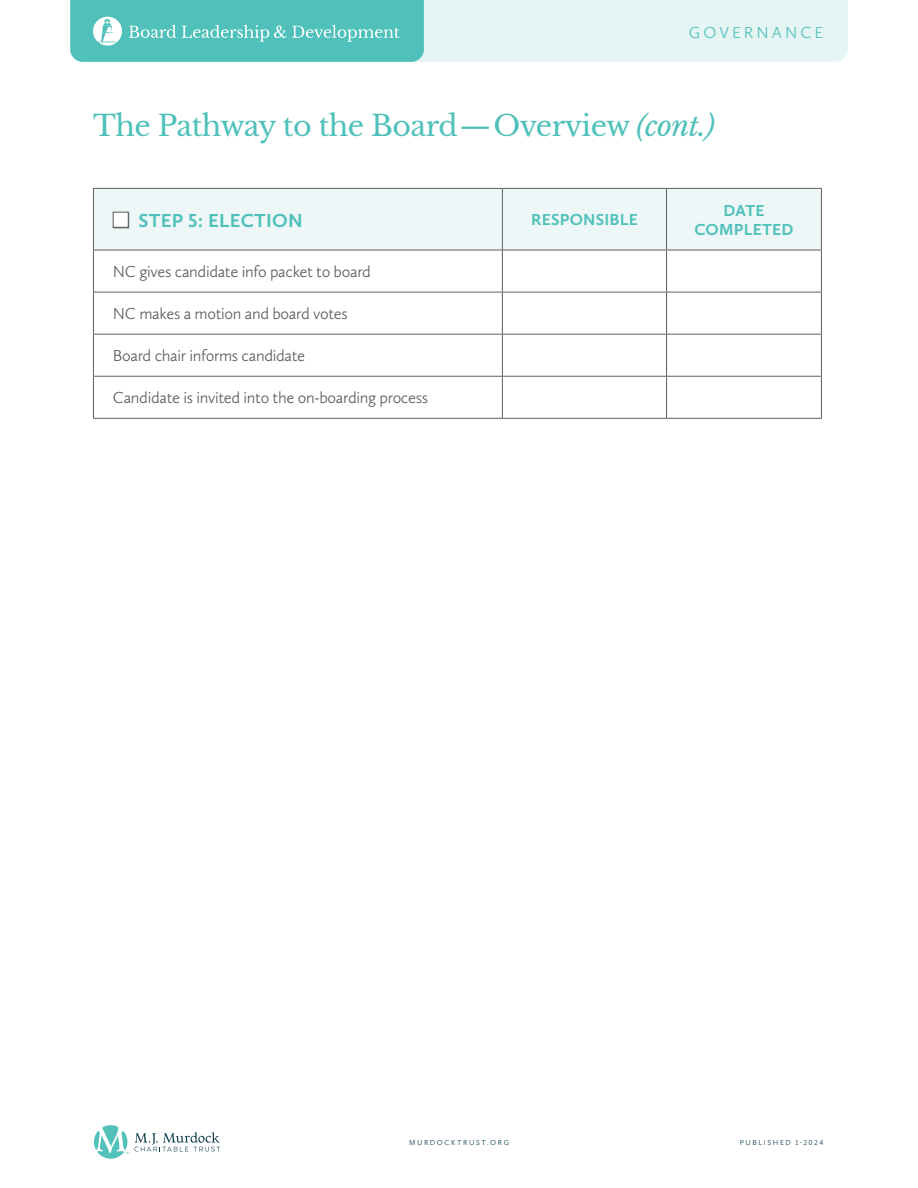
<style>
.page{position:relative;width:918px;height:1188px;background:#fff}
.page>*{position:absolute;margin:0;border:0;box-sizing:border-box;transform-origin:0 0}
.t1{font:28.5px "Libre Baskerville";letter-spacing:-.02em;color:#4fc1ba}
.t2{font:700 19.5px "Calluna Sans";letter-spacing:.015em;color:#4fc1ba}
.t3{font:300 16.5px "Calluna Sans";letter-spacing:-.02em;color:#5e5e5f}
.t4{font:700 16.5px/19.5px "Calluna Sans";letter-spacing:.015em;color:#4fc1ba;text-align:center}
.t5{font:300 16.5px "Calluna Sans";letter-spacing:.19em;color:#4fc1ba}
.t6{font:300 7.5px "Calluna Sans";letter-spacing:.21em;color:#003a49}
.s1{font-style:italic}
</style>
<div class="page">
<div style="left:424px;top:0;width:424px;height:62px;background:#e4f5f4"></div>
<svg style="left:94px;top:1125px;width:126px;height:34px"></svg>
<svg style="left:70px;top:0;width:354px;height:62px;background:#5bc5be"></svg>
<div style="left:94px;top:189px;width:727px;height:61px;background:#edf7f7"></div>
<hr style="left:93px;top:189px;width:1px;height:61px;background:#5e5e5f">
<hr style="left:93px;top:188px;width:409px;height:1px;background:#5e5e5f">
<hr style="left:93px;top:250px;width:409px;height:1px;background:#5e5e5f">
<hr style="left:502px;top:189px;width:1px;height:61px;background:#5e5e5f">
<hr style="left:502px;top:188px;width:165px;height:1px;background:#5e5e5f">
<hr style="left:502px;top:250px;width:165px;height:1px;background:#5e5e5f">
<hr style="left:666px;top:189px;width:1px;height:61px;background:#5e5e5f">
<hr style="left:667px;top:188px;width:155px;height:1px;background:#5e5e5f">
<hr style="left:821px;top:189px;width:1px;height:61px;background:#5e5e5f">
<hr style="left:667px;top:250px;width:155px;height:1px;background:#5e5e5f">
<hr style="left:93px;top:250px;width:1px;height:42px;background:#5e5e5f">
<hr style="left:93px;top:292px;width:1px;height:42px;background:#5e5e5f">
<hr style="left:93px;top:335px;width:1px;height:41px;background:#5e5e5f">
<hr style="left:93px;top:377px;width:1px;height:41px;background:#5e5e5f">
<hr style="left:502px;top:250px;width:1px;height:42px;background:#5e5e5f">
<hr style="left:666px;top:250px;width:1px;height:42px;background:#5e5e5f">
<hr style="left:821px;top:250px;width:1px;height:42px;background:#5e5e5f">
<hr style="left:502px;top:292px;width:1px;height:42px;background:#5e5e5f">
<hr style="left:666px;top:292px;width:1px;height:42px;background:#5e5e5f">
<hr style="left:821px;top:292px;width:1px;height:42px;background:#5e5e5f">
<hr style="left:502px;top:335px;width:1px;height:41px;background:#5e5e5f">
<hr style="left:666px;top:335px;width:1px;height:41px;background:#5e5e5f">
<hr style="left:821px;top:335px;width:1px;height:41px;background:#5e5e5f">
<hr style="left:502px;top:377px;width:1px;height:41px;background:#5e5e5f">
<hr style="left:666px;top:377px;width:1px;height:41px;background:#5e5e5f">
<hr style="left:821px;top:377px;width:1px;height:41px;background:#5e5e5f">
<hr style="left:93px;top:292px;width:409px;height:1px;background:#5e5e5f">
<hr style="left:502px;top:292px;width:165px;height:1px;background:#5e5e5f">
<hr style="left:667px;top:292px;width:155px;height:1px;background:#5e5e5f">
<hr style="left:93px;top:334px;width:409px;height:1px;background:#5e5e5f">
<hr style="left:502px;top:334px;width:165px;height:1px;background:#5e5e5f">
<hr style="left:667px;top:334px;width:155px;height:1px;background:#5e5e5f">
<hr style="left:93px;top:376px;width:409px;height:1px;background:#5e5e5f">
<hr style="left:502px;top:376px;width:165px;height:1px;background:#5e5e5f">
<hr style="left:667px;top:376px;width:155px;height:1px;background:#5e5e5f">
<hr style="left:93px;top:418px;width:409px;height:1px;background:#5e5e5f">
<hr style="left:502px;top:418px;width:165px;height:1px;background:#5e5e5f">
<hr style="left:667px;top:418px;width:155px;height:1px;background:#5e5e5f">
<div style="left:113px;top:213px;width:16px;height:15px;background:#68696a"></div>
<div style="left:113px;top:212px;width:15px;height:15px;background:#fff;border:1px solid #5e5e5f"></div>
<p class="t5" style="left:689px;top:23px;width:136px">GOVERNANCE</p>
<h1 class="t1" style="left:93px;top:108px;width:623px">The Pathway to the Board—Overview <span class="s1">(cont.)</span></h1>
<p class="t2" style="left:138px;top:208px;width:166px">STEP 5: ELECTION</p>
<p class="t4" style="left:531px;top:210px;width:108px">RESPONSIBLE</p>
<p class="t4" style="left:694px;top:200px;width:101px">DATE<br>COMPLETED</p>
<p class="t3" style="left:113px;top:262px;width:260px">NC gives candidate info packet to board</p>
<p class="t3" style="left:113px;top:304px;width:236px">NC makes a motion and board votes</p>
<p class="t3" style="left:113px;top:346px;width:194px">Board chair informs candidate</p>
<p class="t3" style="left:113px;top:388px;width:317px">Candidate is invited into the on-boarding process</p>
<p class="t6" style="left:409px;top:1138px;width:101px">MURDOCKTRUST.ORG</p>
<p class="t6" style="left:740px;top:1138px;width:85px">PUBLISHED 1-2024</p>
</div>
